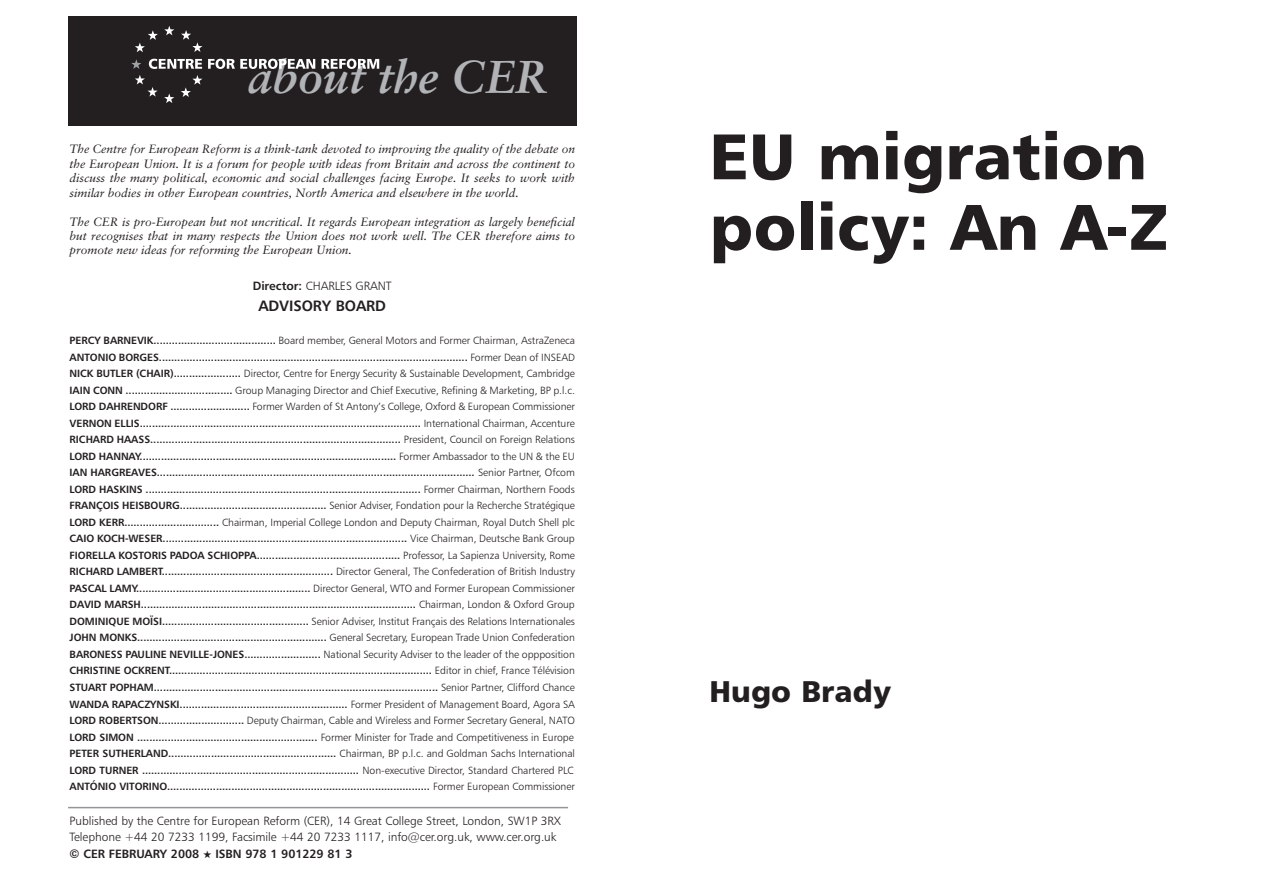
<style>
.page{position:relative;width:1263px;height:893px;background:#fff}
.page>*{position:absolute;margin:0;border:0;box-sizing:border-box;transform-origin:0 0}
.t1{font:64.5px/70.5px "Humanist 777 BT Black B";color:#231f20}
.t2{font:italic 700 46.05px "Sabon";color:#b2b3b7}
.t3{font:30px "Humanist 777 BT Black B";color:#231f20}
.t4{font:15px "Humanist 777 BT Bold B";letter-spacing:-.005em;color:#231f20}
.t5{font:italic 12px/14.4px "Sabon";letter-spacing:-.005em;color:#231f20;text-align:justify}
.t6{font:12px/16.5px "Humanist 777 BT Light B";letter-spacing:-.005em;color:#231f20}
.t7{font:12px "Humanist 777 BT Bold B";letter-spacing:-.005em;color:#231f20}
.t8{font:10.5px/16.5px "Humanist 777 BT Bold B";letter-spacing:-.005em;color:#231f20;text-align:justify}
.t9{font:10.5px/16.5px "Humanist 777 BT Light B";letter-spacing:-.005em;color:#231f20;text-align:justify}
.s1{font-family:"Humanist 777 BT Bold B"}
.s2{font-family:"Humanist 777 BT Light B"}
</style>
<div class="page">
<hr style="left:68px;top:807px;width:500px;height:1px;background:#939598">
<div style="left:68px;top:17px;width:508px;height:109px;background:#231f20"></div>
<svg style="left:164px;top:26px;width:10px;height:9px"></svg>
<svg style="left:181px;top:30px;width:21px;height:22px"></svg>
<svg style="left:181px;top:75px;width:21px;height:22px"></svg>
<svg style="left:164px;top:93px;width:10px;height:10px"></svg>
<svg style="left:135px;top:75px;width:23px;height:22px"></svg>
<svg style="left:135px;top:30px;width:23px;height:22px"></svg>
<svg style="left:131px;top:59px;width:10px;height:10px"></svg>
<svg style="left:149px;top:59px;width:53px;height:10px"></svg>
<svg style="left:208px;top:59px;width:107px;height:10px"></svg>
<svg style="left:321px;top:59px;width:58px;height:10px"></svg>
<h2 class="t2" style="left:248px;top:58px;width:301px">about the CER</h2>
<p class="t5" style="left:70px;top:143px;width:507px">The Centre for European Reform is a think-tank devoted to improving the quality of the debate on the European Union. It is a forum for people with ideas from Britain and across the continent to discuss the many political, economic and social challenges facing Europe. It seeks to work with similar bodies in other European countries, North America and elsewhere in the world.</p>
<p class="t5" style="left:70px;top:215px;width:507px">The CER is pro-European but not uncritical. It regards European integration as largely beneficial but recognises that in many respects the Union does not work well. The CER therefore aims to promote new ideas for reforming the European Union.</p>
<p class="t6" style="left:253px;top:279px;width:140px"><span class="s1">Director:</span> CHARLES GRANT</p>
<h3 class="t4" style="left:258px;top:300px;width:129px">ADVISORY BOARD</h3>
<p class="t9" style="left:70px;top:333px;width:507px"><span class="s1">PERCY BARNEVIK........................................</span> Board member, General Motors and Former Chairman, AstraZeneca</p>
<p class="t8" style="left:70px;top:350px;width:507px">ANTONIO BORGES..................................................................................................... <span class="s2">Former Dean of INSEAD</span></p>
<p class="t9" style="left:70px;top:366px;width:507px"><span class="s1">NICK BUTLER (CHAIR)......................</span> Director, Centre for Energy Security &amp; Sustainable Development, Cambridge <span class="s1">IAIN CONN ...................................</span> Group Managing Director and Chief Executive, Refining &amp; Marketing, BP p.l.c.<br><span class="s1">LORD DAHRENDORF ..........................</span> Former Warden of St Antony’s College, Oxford &amp; European Commissioner</p>
<p class="t8" style="left:70px;top:416px;width:507px">VERNON ELLIS............................................................................................ <span class="s2">International Chairman, Accenture </span>RICHARD HAASS.................................................................................. <span class="s2">President, Council on Foreign Relations </span>LORD HANNAY.................................................................................... <span class="s2">Former Ambassador to the UN &amp; the EU </span>IAN HARGREAVES........................................................................................................ <span class="s2">Senior Partner, Ofcom </span>LORD HASKINS .......................................................................................... <span class="s2">Former Chairman, Northern Foods </span>FRANÇOIS HEISBOURG................................................ <span class="s2">Senior Adviser, Fondation pour la Recherche Stratégique</span></p>
<p class="t9" style="left:70px;top:515px;width:507px"><span class="s1">LORD KERR...............................</span> Chairman, Imperial College London and Deputy Chairman, Royal Dutch Shell plc</p>
<p class="t8" style="left:70px;top:531px;width:507px">CAIO KOCH-WESER................................................................................ <span class="s2">Vice Chairman, Deutsche Bank Group </span>FIORELLA KOSTORIS PADOA SCHIOPPA............................................... <span class="s2">Professor, La Sapienza University, Rome </span>RICHARD LAMBERT........................................................ <span class="s2">Director General, The Confederation of British Industry </span>PASCAL LAMY......................................................... <span class="s2">Director General, WTO and Former European Commissioner </span>DAVID MARSH.......................................................................................... <span class="s2">Chairman, London &amp; Oxford Group </span>DOMINIQUE MOÏSI................................................ <span class="s2">Senior Adviser, Institut Français des Relations Internationales </span>JOHN MONKS.............................................................. <span class="s2">General Secretary, European Trade Union Confederation </span>BARONESS PAULINE NEVILLE-JONES......................... <span class="s2">National Security Adviser to the leader of the oppposition </span>CHRISTINE OCKRENT...................................................................................... <span class="s2">Editor in chief, France Télévision </span>STUART POPHAM............................................................................................. <span class="s2">Senior Partner, Clifford Chance </span>WANDA RAPACZYNSKI....................................................... <span class="s2">Former President of Management Board, Agora SA</span></p>
<p class="t9" style="left:70px;top:713px;width:507px"><span class="s1">LORD ROBERTSON............................</span> Deputy Chairman, Cable and Wireless and Former Secretary General, NATO</p>
<p class="t8" style="left:70px;top:729px;width:507px;text-align:left">LORD SIMON ........................................................... <span class="s2">Former Minister for Trade and Competitiveness in Europe </span>PETER SUTHERLAND....................................................... <span class="s2">Chairman, BP p.l.c. and Goldman Sachs International </span>LORD TURNER ....................................................................... <span class="s2">Non-executive Director, Standard Chartered PLC </span>ANTÓNIO VITORINO...................................................................................... <span class="s2">Former European Commissioner</span></p>
<p class="t6" style="left:70px;top:813px;width:493px">Published by the Centre for European Reform (CER), 14 Great College Street, London, SW1P 3RX<br>Telephone +44 20 7233 1199, Facsimile +44 20 7233 1117, info@cer.org.uk, www.cer.org.uk</p>
<p class="t7" style="left:70px;top:849px;width:284px">© CER FEBRUARY 2008 ★ ISBN 978 1 901229 81 3</p>
<h1 class="t1" style="left:709px;top:127px;width:460px">EU migration policy: An A-Z</h1>
<h3 class="t3" style="left:709px;top:680px;width:183px">Hugo Brady</h3>
</div>
